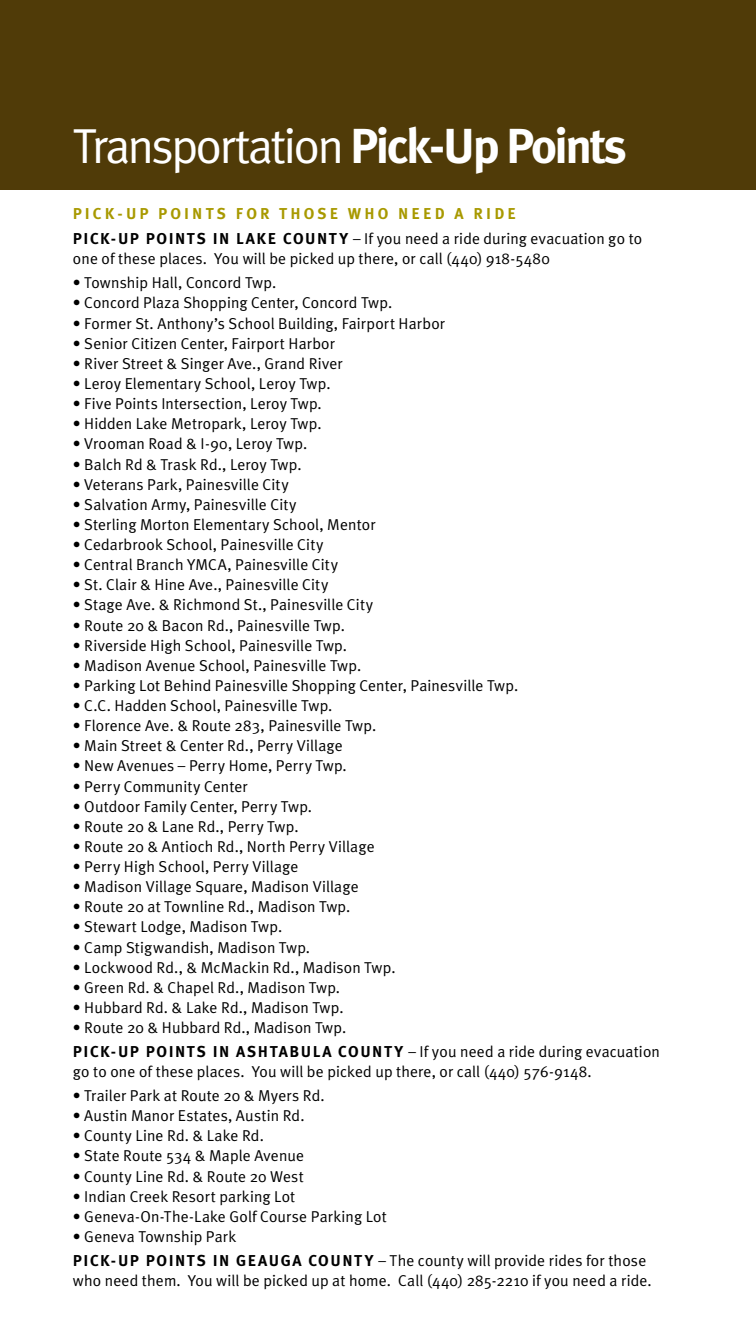
<style>
.page{position:relative;width:756px;height:1323px;background:#fff}
.page>*{position:absolute;margin:0;border:0;box-sizing:border-box;transform-origin:0 0}
.t1{font:49.18px "Meta Plus Normal";letter-spacing:-.05em;color:#fff}
.t2{font:15.75px/24px "Meta Plus Normal";letter-spacing:.01em;color:#000}
.t3{font:700 15.75px "Meta Plus";letter-spacing:.2em;color:#a89900}
.s1{font-family:"Meta Plus";font-weight:700}
</style>
<div class="page">
<div style="left:0;top:0;width:756px;height:189px;background:#503b08"></div>
<h1 class="t1" style="left:73px;top:117px;width:556px">Transportation <span class="s1">Pick-Up Points</span></h1>
<p class="t3" style="left:73px;top:204px;width:445px">PICK-UP POINTS FOR THOSE WHO NEED A RIDE</p>
<p class="t2" style="left:73px;top:229px;width:571px;line-height:20.1px"><span class="s1">PICK-UP POINTS IN LAKE COUNTY</span> – If you need a ride during evacuation go to one of these places. You will be picked up there, or call (440) 918-5480</p>
<p class="t2" style="left:73px;top:271px;width:205px">• Township Hall, Concord Twp.</p>
<p class="t2" style="left:73px;top:291px;width:321px">• Concord Plaza Shopping Center, Concord Twp.</p>
<p class="t2" style="left:73px;top:311px;width:374px">• Former St. Anthony’s School Building, Fairport Harbor</p>
<p class="t2" style="left:73px;top:331px;width:264px">• Senior Citizen Center, Fairport Harbor</p>
<p class="t2" style="left:73px;top:351px;width:271px">• River Street &amp; Singer Ave., Grand River</p>
<p class="t2" style="left:73px;top:371px;width:259px">• Leroy Elementary School, Leroy Twp.</p>
<p class="t2" style="left:73px;top:391px;width:250px">• Five Points Intersection, Leroy Twp.</p>
<p class="t2" style="left:73px;top:412px;width:250px">• Hidden Lake Metropark, Leroy Twp.</p>
<p class="t2" style="left:73px;top:432px;width:236px">• Vrooman Road &amp; I-90, Leroy Twp.</p>
<p class="t2" style="left:73px;top:452px;width:230px">• Balch Rd &amp; Trask Rd., Leroy Twp.</p>
<p class="t2" style="left:73px;top:472px;width:217px">• Veterans Park, Painesville City</p>
<p class="t2" style="left:73px;top:492px;width:225px">• Salvation Army, Painesville City</p>
<p class="t2" style="left:73px;top:512px;width:304px">• Sterling Morton Elementary School, Mentor</p>
<p class="t2" style="left:73px;top:532px;width:252px">• Cedarbrook School, Painesville City</p>
<p class="t2" style="left:73px;top:553px;width:267px">• Central Branch YMCA, Painesville City</p>
<p class="t2" style="left:73px;top:573px;width:257px">• St. Clair &amp; Hine Ave., Painesville City</p>
<p class="t2" style="left:73px;top:593px;width:302px">• Stage Ave. &amp; Richmond St., Painesville City</p>
<p class="t2" style="left:73px;top:613px;width:274px">• Route 20 &amp; Bacon Rd., Painesville Twp.</p>
<p class="t2" style="left:73px;top:633px;width:276px">• Riverside High School, Painesville Twp.</p>
<p class="t2" style="left:73px;top:653px;width:290px">• Madison Avenue School, Painesville Twp.</p>
<p class="t2" style="left:73px;top:673px;width:447px">• Parking Lot Behind Painesville Shopping Center, Painesville Twp.</p>
<p class="t2" style="left:73px;top:693px;width:261px">• C.C. Hadden School, Painesville Twp.</p>
<p class="t2" style="left:73px;top:714px;width:305px">• Florence Ave. &amp; Route 283, Painesville Twp.</p>
<p class="t2" style="left:73px;top:734px;width:271px">• Main Street &amp; Center Rd., Perry Village</p>
<p class="t2" style="left:73px;top:754px;width:275px">• New Avenues – Perry Home, Perry Twp.</p>
<p class="t2" style="left:73px;top:774px;width:176px">• Perry Community Center</p>
<p class="t2" style="left:73px;top:794px;width:241px">• Outdoor Family Center, Perry Twp.</p>
<p class="t2" style="left:73px;top:814px;width:227px">• Route 20 &amp; Lane Rd., Perry Twp.</p>
<p class="t2" style="left:73px;top:834px;width:303px">• Route 20 &amp; Antioch Rd., North Perry Village</p>
<p class="t2" style="left:73px;top:854px;width:227px">• Perry High School, Perry Village</p>
<p class="t2" style="left:73px;top:875px;width:287px">• Madison Village Square, Madison Village</p>
<p class="t2" style="left:73px;top:895px;width:279px">• Route 20 at Townline Rd., Madison Twp.</p>
<p class="t2" style="left:73px;top:915px;width:211px">• Stewart Lodge, Madison Twp.</p>
<p class="t2" style="left:73px;top:935px;width:239px">• Camp Stigwandish, Madison Twp.</p>
<p class="t2" style="left:73px;top:955px;width:324px">• Lockwood Rd., &amp; McMackin Rd., Madison Twp.</p>
<p class="t2" style="left:73px;top:975px;width:269px">• Green Rd. &amp; Chapel Rd., Madison Twp.</p>
<p class="t2" style="left:73px;top:995px;width:272px">• Hubbard Rd. &amp; Lake Rd., Madison Twp.</p>
<p class="t2" style="left:73px;top:1015px;width:589px">• Route 20 &amp; Hubbard Rd., Madison Twp.<br><span class="s1">PICK-UP POINTS IN ASHTABULA COUNTY</span> – If you need a ride during evacuation</p>
<p class="t2" style="left:73px;top:1060px;width:520px">go to one of these places. You will be picked up there, or call (440) 576-9148.</p>
<p class="t2" style="left:73px;top:1083px;width:253px">• Trailer Park at Route 20 &amp; Myers Rd.</p>
<p class="t2" style="left:73px;top:1104px;width:233px">• Austin Manor Estates, Austin Rd.</p>
<p class="t2" style="left:73px;top:1124px;width:193px">• County Line Rd. &amp; Lake Rd.</p>
<p class="t2" style="left:73px;top:1144px;width:233px">• State Route 534 &amp; Maple Avenue</p>
<p class="t2" style="left:73px;top:1164px;width:232px">• County Line Rd. &amp; Route 20 West</p>
<p class="t2" style="left:73px;top:1184px;width:224px">• Indian Creek Resort parking Lot</p>
<p class="t2" style="left:73px;top:1204px;width:315px">• Geneva-On-The-Lake Golf Course Parking Lot</p>
<p class="t2" style="left:73px;top:1224px;width:575px">• Geneva Township Park<br><span class="s1">PICK-UP POINTS IN GEAUGA COUNTY</span> – The county will provide rides for those</p>
<p class="t2" style="left:73px;top:1268px;width:580px">who need them. You will be picked up at home. Call (440) 285-2210 if you need a ride.</p>
</div>
